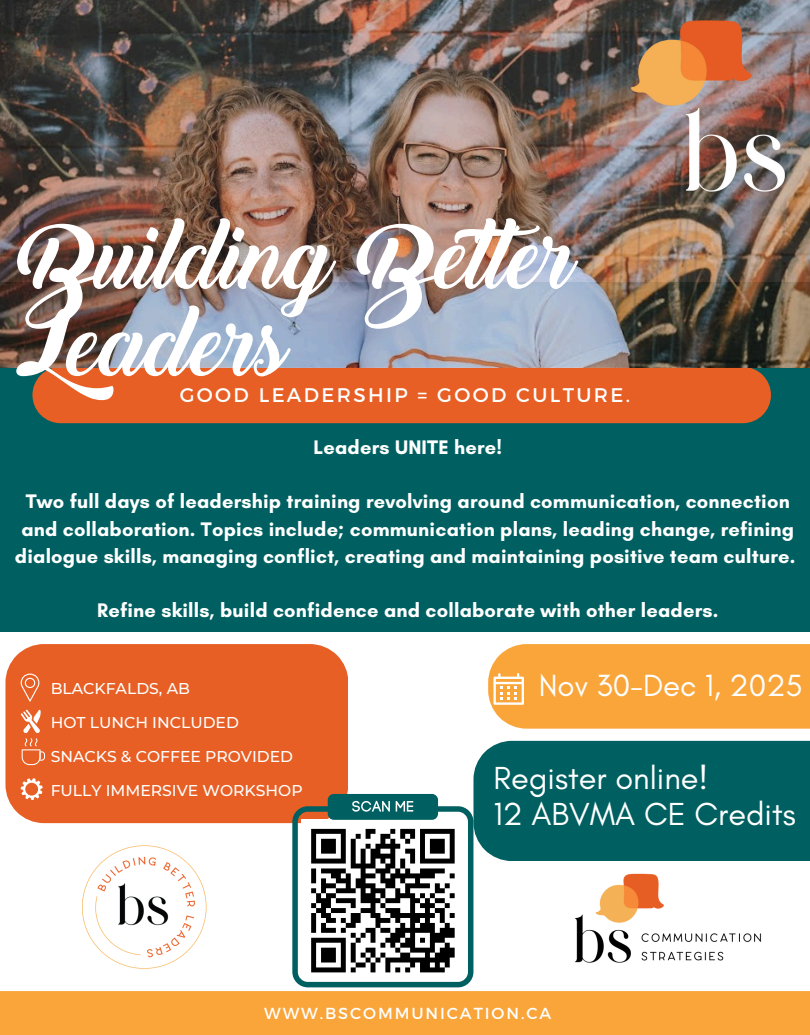
<style>
.page{position:relative;width:810px;height:1035px;background:#fff}
.page>*{position:absolute;margin:0;border:0;box-sizing:border-box;transform-origin:0 0}
.t1{font:900 87.5px/87.2px "Backto";color:#fff}
.t2{font:32.5px/36.5px "Glacial Indifference";color:#fff}
.t3{font:31.25px "Glacial Indifference";color:#fff}
.t4{font:700 20px/27.2px "Glacial Indifference";letter-spacing:.01em;color:#fff;text-align:center}
.t5{font:19.75px "Montserrat";letter-spacing:.12em;color:#fff}
.t6{font:16px "Montserrat";letter-spacing:.12em;color:#fff}
.t7{font:500 15.62px/33.8px "Montserrat";color:#fff}
</style>
<div class="page">
<div style="left:0;top:282px;width:810px;height:350px;background:#006061"></div>
<div style="left:32px;top:367px;width:739px;height:56px;background:#e75f24"></div>
<div style="left:0;top:991px;width:810px;height:44px;background:#faa53a"></div>
<div style="left:5px;top:644px;width:343px;height:179px;background:#e75f24"></div>
<svg style="left:21px;top:778px;width:21px;height:22px"></svg>
<svg style="left:21px;top:674px;width:18px;height:28px"></svg>
<svg style="left:21px;top:710px;width:24px;height:55px"></svg>
<div style="left:488px;top:644px;width:322px;height:85px;background:#faa53a"></div>
<img style="left:0;top:0;width:810px;height:367px">
<img style="left:613px;top:11px;width:190px;height:189px">
<div style="left:473px;top:741px;width:337px;height:120px;background:#006061"></div>
<img style="left:82px;top:845px;width:125px;height:124px">
<img style="left:575px;top:873px;width:187px;height:90px">
<div style="left:328px;top:794px;width:110px;height:26px;background:#006061;border-radius:6px"></div>
<svg style="left:292px;top:801px;width:181px;height:186px"></svg>
<h4 class="t1" style="left:17px;top:215px;width:560px">Building Beter<br>Leaders</h4>
<h4 class="t5" style="left:180px;top:382px;width:452px">GOOD LEADERSHIP = GOOD CULTURE.</h4>
<p class="t4" style="left:314px;top:433px;width:190px">Leaders UNITE here!</p>
<p class="t4" style="left:15px;top:488px;width:782px">Two full days of leadership training revolving around communication, connection and collaboration. Topics include; communication plans, leading change, refining dialogue skills, managing conflict, creating and maintaining positive team culture.</p>
<p class="t4" style="left:97px;top:597px;width:623px">Refine skills, build confidence and collaborate with other leaders.</p>
<p class="t7" style="left:51px;top:672px;width:253px">BLACKFALDS, AB<br>HOT LUNCH INCLUDED<br>SNACKS &amp; COFFEE PROVIDED<br>FULLY IMMERSIVE WORKSHOP</p>
<h4 class="t3" style="left:539px;top:667px;width:266px">Nov 30-Dec 1, 2025</h4>
<p class="t2" style="left:493px;top:759px;width:304px">Register online!<br>12 ABVMA CE Credits</p>
<p class="t6" style="left:264px;top:1003px;width:289px">WWW.BSCOMMUNICATION.CA</p>
</div>
